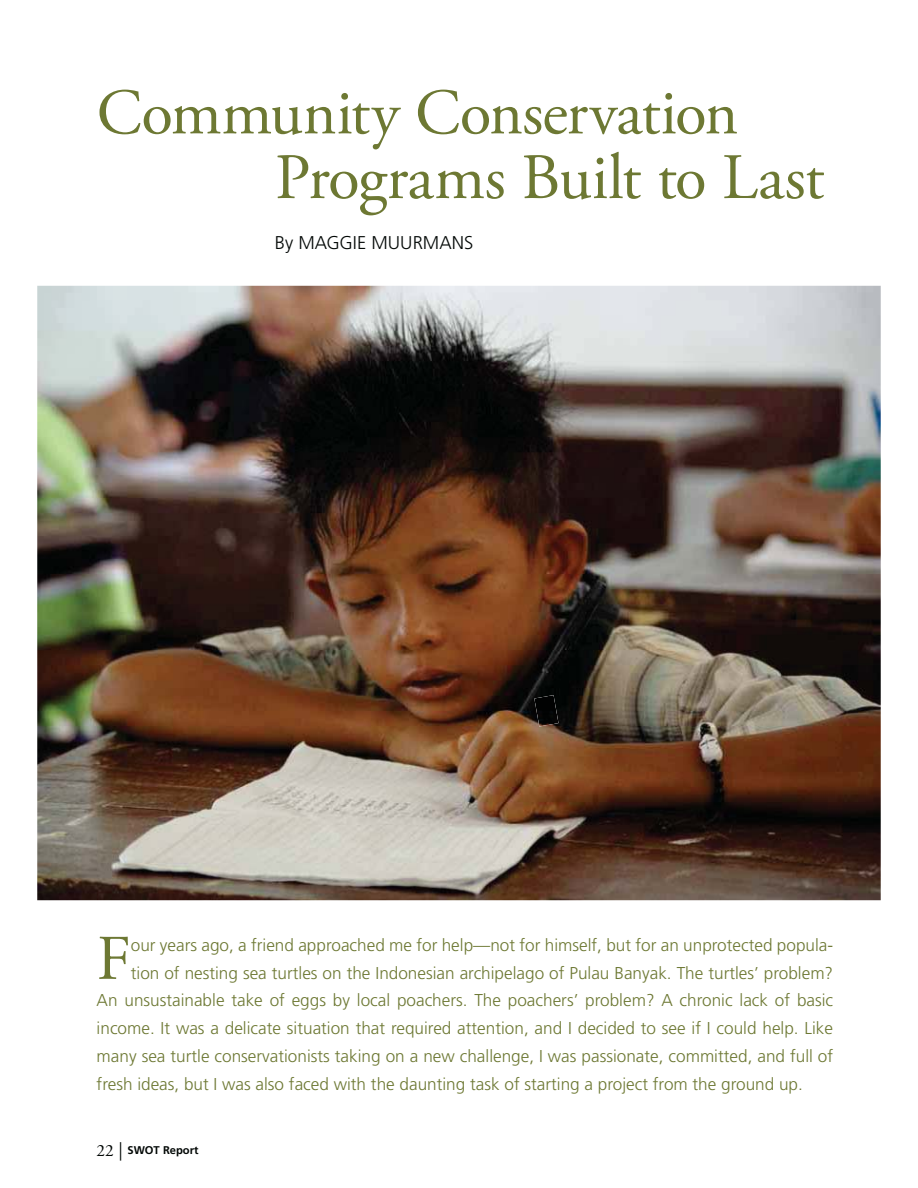
<style>
.page{position:relative;width:918px;height:1188px;background:#fff}
.page>*{position:absolute;margin:0;border:0;box-sizing:border-box;transform-origin:0 0}
.t1{font:64.65px/64.7px "Adobe Garamond Pro";letter-spacing:-.015em;color:#6d7833}
.t2{font:63.45px "Adobe Garamond Pro";color:#6d7833}
.t3{font:300 18.45px "Frutiger";color:#030806}
.t4{font:300 17.1px "Frutiger";color:#6d7833}
.t5{font:700 11.25px "Frutiger";color:#030806}
.s1{font-family:"Adobe Garamond Pro";font-weight:400;font-size:17.1px}
.s2{font-family:"Adobe Garamond Pro";font-weight:400;font-size:18.45px}
</style>
<div class="page">
<img style="left:37px;top:286px;width:844px;height:614px">
<img style="left:534px;top:695px;width:25px;height:32px">
<h1 class="t1" style="left:275px;top:87px;width:551px;text-indent:-178px">Community Conservation<br>Programs Built to Last</h1>
<p class="t3" style="left:275px;top:235px;width:200px">By MAGGIE MUURMANS</p>
<h2 class="t2" style="left:97px;top:933px;width:36px">F</h2>
<p class="t4" style="left:131px;top:938px;width:704px">our years ago, a friend approached me for help—not for himself, but for an unprotected popula-</p>
<p class="t4" style="left:131px;top:966px;width:704px">tion of nesting sea turtles on the Indonesian archipelago of Pulau Banyak. The turtles’ problem?</p>
<p class="t4" style="left:97px;top:994px;width:738px">An unsustainable take of eggs by local poachers. The poachers’ problem? A chronic lack of basic</p>
<p class="t4" style="left:97px;top:1021px;width:738px">income. It was a delicate situation that required attention, and I decided to see if I could help. Like</p>
<p class="t4" style="left:97px;top:1049px;width:738px">many sea turtle conservationists taking on a new challenge, I was passionate, committed, and full of</p>
<p class="t4" style="left:97px;top:1077px;width:708px">fresh ideas, but I was also faced with the daunting task of starting a project from the ground up.</p>
<p class="t5" style="left:97px;top:1146px;width:103px"><span class="s1">22</span> <span class="s2">|</span> SWOT Report</p>
</div>
